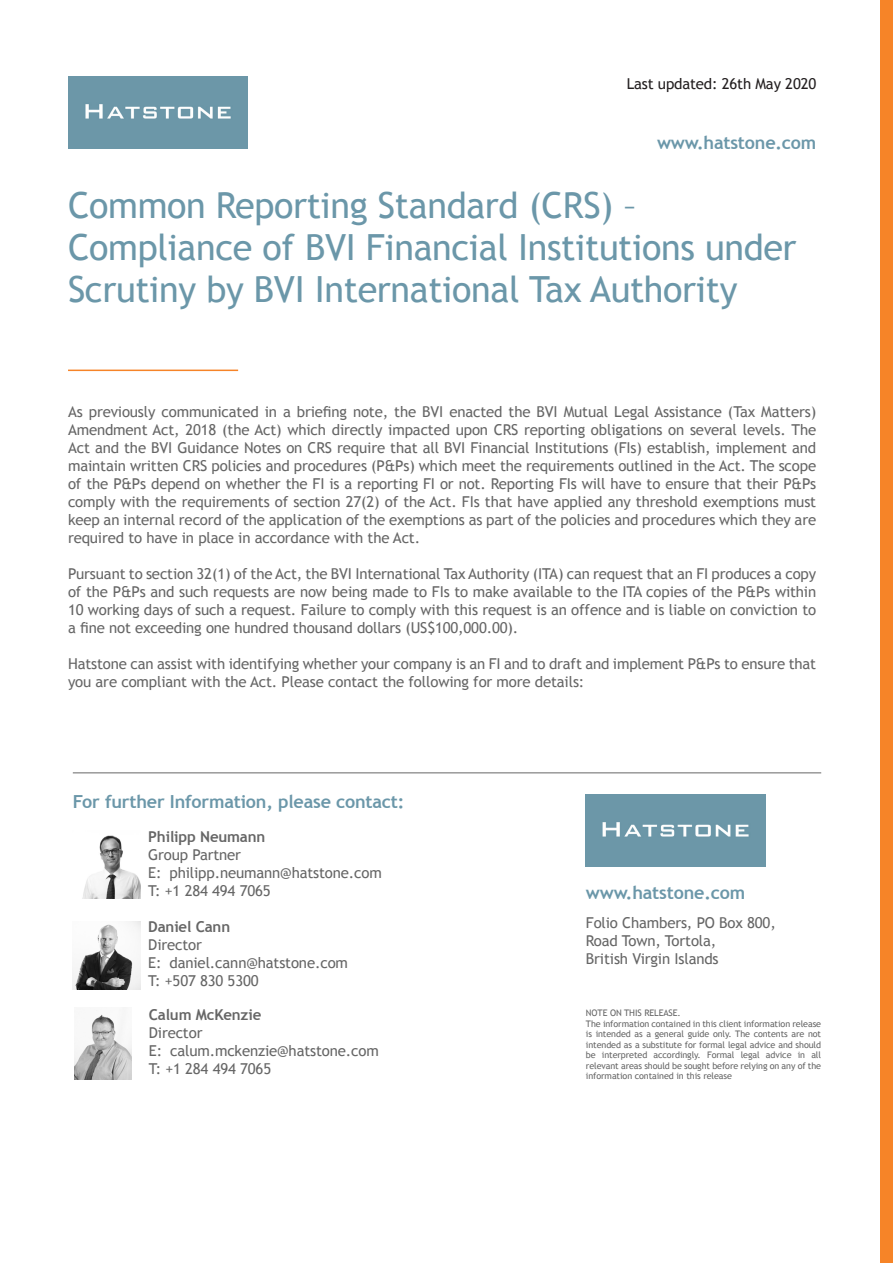
<style>
.page{position:relative;width:893px;height:1263px;background:#fff}
.page>*{position:absolute;margin:0;border:0;box-sizing:border-box;transform-origin:0 0}
.t1{font:36px/42px "Trebuchet MS";letter-spacing:-.01em;color:#6b97a9}
.t2{font:700 18px "Trebuchet MS";letter-spacing:-.01em;color:#6b97a9}
.t3{font:15px/18px "Trebuchet MS";letter-spacing:-.01em;color:#666;text-align:justify}
.t4{font:700 15px "Trebuchet MS";letter-spacing:-.01em;color:#666}
.t5{font:15px "Trebuchet MS";letter-spacing:-.01em;color:#231f20}
.t6{font:9px/10.5px "Trebuchet MS";letter-spacing:-.01em;color:#666;text-align:justify}
</style>
<div class="page">
<div style="left:880px;top:0;width:13px;height:1263px;background:#f68428"></div>
<hr style="left:68px;top:370px;width:170px;height:1px;background:#f68428">
<img style="left:68px;top:77px;width:179px;height:72px">
<hr style="left:73px;top:772px;width:748px;height:1px;background:#666">
<img style="left:82px;top:835px;width:59px;height:64px">
<img style="left:73px;top:921px;width:68px;height:68px">
<img style="left:586px;top:794px;width:179px;height:73px">
<img style="left:74px;top:1014px;width:58px;height:65px">
<p class="t5" style="left:627px;top:75px;width:191px">Last updated: 26th May 2020</p>
<p class="t2" style="left:657px;top:131px;width:161px">www.hatstone.com</p>
<p class="t1" style="left:68px;top:185px;width:570px">Common Reporting Standard (CRS) –</p>
<p class="t1" style="left:68px;top:227px;width:730px">Compliance of BVI Financial Institutions under<br>Scrutiny by BVI International Tax Authority</p>
<p class="t3" style="left:68px;top:403px;width:750px">As previously communicated in a briefing note, the BVI enacted the BVI Mutual Legal Assistance (Tax Matters)<br>Amendment Act, 2018 (the Act) which directly impacted upon CRS reporting obligations on several levels. The Act and the BVI Guidance Notes on CRS require that all BVI Financial Institutions (FIs) establish, implement and maintain written CRS policies and procedures (P&amp;Ps) which meet the requirements outlined in the Act. The scope of the P&amp;Ps depend on whether the FI is a reporting FI or not. Reporting FIs will have to ensure that their P&amp;Ps comply with the requirements of section 27(2) of the Act. FIs that have applied any threshold exemptions must keep an internal record of the application of the exemptions as part of the policies and procedures which they are required to have in place in accordance with the Act.</p>
<p class="t3" style="left:68px;top:565px;width:750px">Pursuant to section 32(1) of the Act, the BVI International Tax Authority (ITA) can request that an FI produces a copy of the P&amp;Ps and such requests are now being made to FIs to make available to the ITA copies of the P&amp;Ps within 10 working days of such a request. Failure to comply with this request is an offence and is liable on conviction to a fine not exceeding one hundred thousand dollars (US$100,000.00).</p>
<p class="t3" style="left:68px;top:655px;width:750px">Hatstone can assist with identifying whether your company is an FI and to draft and implement P&amp;Ps to ensure that you are compliant with the Act. Please contact the following for more details:</p>
<p class="t2" style="left:73px;top:790px;width:333px">For further Information, please contact:</p>
<p class="t4" style="left:148px;top:827px;width:119px">Philipp Neumann</p>
<p class="t3" style="left:148px;top:846px;width:94px">Group Partner</p>
<p class="t3" style="left:148px;top:864px;width:235px">E: philipp.neumann@hatstone.com</p>
<p class="t3" style="left:148px;top:882px;width:124px">T: +1 284 494 7065</p>
<p class="t4" style="left:148px;top:917px;width:83px">Daniel Cann</p>
<p class="t3" style="left:148px;top:936px;width:55px">Director</p>
<p class="t3" style="left:148px;top:954px;width:201px">E: daniel.cann@hatstone.com</p>
<p class="t3" style="left:148px;top:972px;width:112px">T: +507 830 5300</p>
<p class="t4" style="left:149px;top:1005px;width:114px">Calum McKenzie</p>
<p class="t3" style="left:149px;top:1023px;width:55px">Director</p>
<p class="t3" style="left:149px;top:1041px;width:232px">E: calum.mckenzie@hatstone.com</p>
<p class="t3" style="left:149px;top:1059px;width:124px">T: +1 284 494 7065</p>
<p class="t2" style="left:586px;top:881px;width:161px">www.hatstone.com</p>
<p class="t3" style="left:586px;top:914px;width:191px">Folio Chambers, PO Box 800,</p>
<p class="t3" style="left:586px;top:932px;width:132px">Road Town, Tortola,</p>
<p class="t3" style="left:586px;top:950px;width:134px">British Virgin Islands</p>
<p class="t6" style="left:586px;top:1008px;width:96px">NOTE ON THIS RELEASE.</p>
<p class="t6" style="left:586px;top:1018px;width:237px">The information contained in this client information release is intended as a general guide only. The contents are not intended as a substitute for formal legal advice and should be interpreted accordingly. Formal legal advice in all relevant areas should be sought before relying on any of the information contained in this release</p>
</div>
